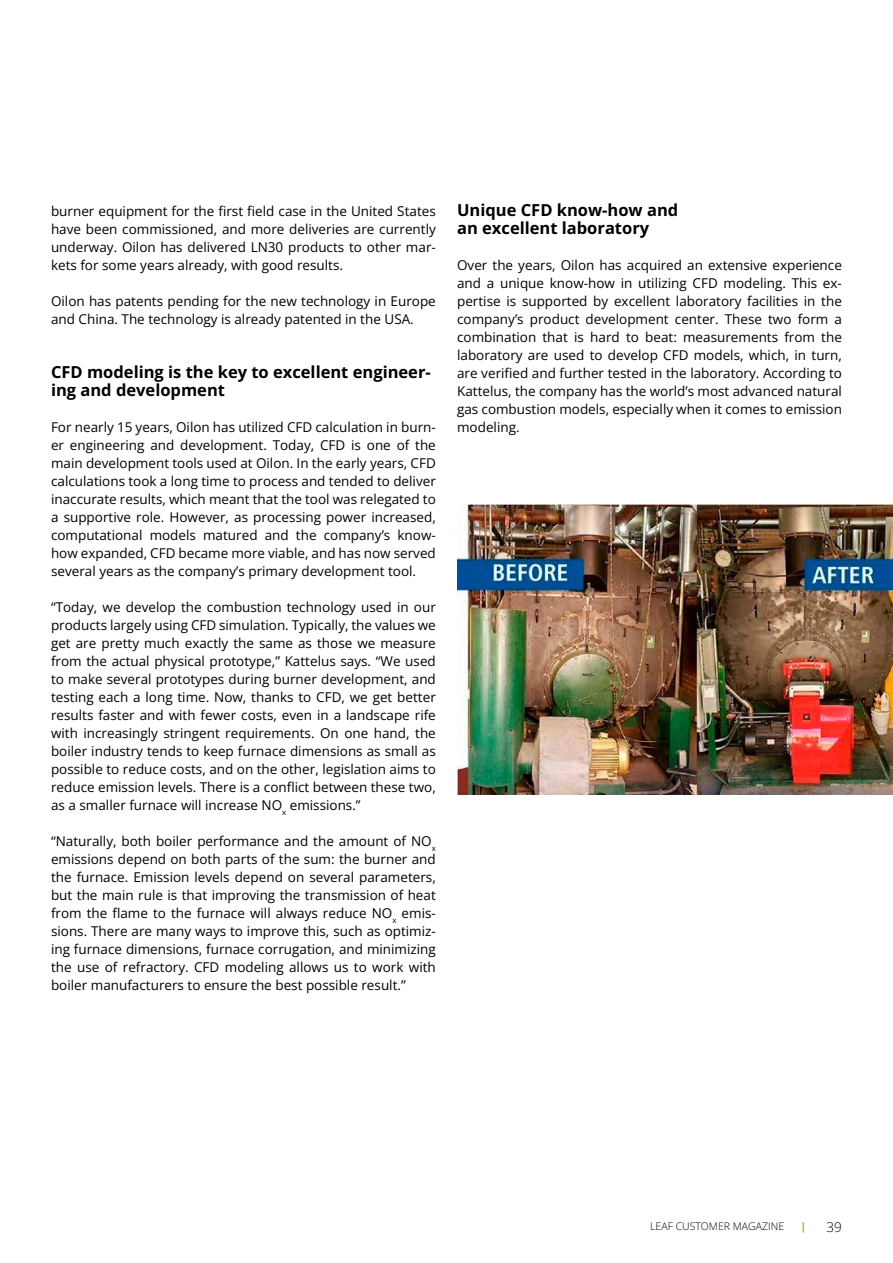
<style>
.page{position:relative;width:893px;height:1263px;background:#fff}
.page>*{position:absolute;margin:0;border:0;box-sizing:border-box;transform-origin:0 0}
.t1{font:700 16.5px/18px "Open Sans";color:#000}
.t2{font:13.5px/18px "Open Sans";color:#000;text-align:justify}
.t3{font:300 13.5px "Open Sans";color:#000}
.t4{font:300 10.5px "Open Sans";color:#000}
.t5{font:700 10.5px "Open Sans";color:#76b82a}
</style>
<div class="page">
<img style="left:457px;top:504px;width:436px;height:291px">
<p class="t2" style="left:51px;top:202px;width:386px">burner equipment for the first field case in the United States have been commissioned, and more deliveries are currently underway. Oilon has delivered LN30 products to other mar&shy;kets for some years already, with good results.</p>
<p class="t2" style="left:51px;top:292px;width:386px">Oilon has patents pending for the new technology in Europe and China. The technology is already patented in the USA.</p>
<p class="t1" style="left:51px;top:363px;width:381px">CFD modeling is the key to excellent engineer&shy;ing and development</p>
<p class="t2" style="left:51px;top:418px;width:386px">For nearly 15 years, Oilon has utilized CFD calculation in burn&shy;er engineering and development. Today, CFD is one of the main development tools used at Oilon. In the early years, CFD calculations took a long time to process and tended to deliver inaccurate results, which meant that the tool was relegated to a supportive role. However, as processing power increased, computational models matured and the company’s know&shy;how expanded, CFD became more viable, and has now served several years as the company’s primary development tool.</p>
<p class="t2" style="left:51px;top:598px;width:386px">“Today, we develop the combustion technology used in our products largely using CFD simulation. Typically, the values we get are pretty much exactly the same as those we measure from the actual physical prototype,” Kattelus says. “We used to make several prototypes during burner development, and testing each a long time. Now, thanks to CFD, we get better results faster and with fewer costs, even in a landscape rife with increasingly stringent requirements. On one hand, the boiler industry tends to keep furnace dimensions as small as possible to reduce costs, and on the other, legislation aims to reduce emission levels. There is a conflict between these two, as a smaller furnace will increase NO<sub>x</sub> emissions.”</p>
<p class="t2" style="left:51px;top:832px;width:386px">“Naturally, both boiler performance and the amount of NO<sub>x </sub>emissions depend on both parts of the sum: the burner and the furnace. Emission levels depend on several parameters, but the main rule is that improving the transmission of heat from the flame to the furnace will always reduce NO<sub>x</sub> emis&shy;sions. There are many ways to improve this, such as optimiz&shy;ing furnace dimensions, furnace corrugation, and minimizing the use of refractory. CFD modeling allows us to work with boiler manufacturers to ensure the best possible result.”</p>
<p class="t1" style="left:457px;top:201px;width:223px">Unique CFD know-how and an excellent laboratory</p>
<p class="t2" style="left:457px;top:256px;width:386px">Over the years, Oilon has acquired an extensive experience and a unique know-how in utilizing CFD modeling. This ex&shy;pertise is supported by excellent laboratory facilities in the company’s product development center. These two form a combination that is hard to beat: measurements from the laboratory are used to develop CFD models, which, in turn, are verified and further tested in the laboratory. According to Kattelus, the company has the world’s most advanced natural gas combustion models, especially when it comes to emission modeling.</p>
<p class="t4" style="left:650px;top:1219px;width:135px">LEAF CUSTOMER MAGAZINE</p>
<p class="t5" style="left:800px;top:1219px;width:7px">|</p>
<p class="t3" style="left:826px;top:1218px;width:17px">39</p>
</div>
